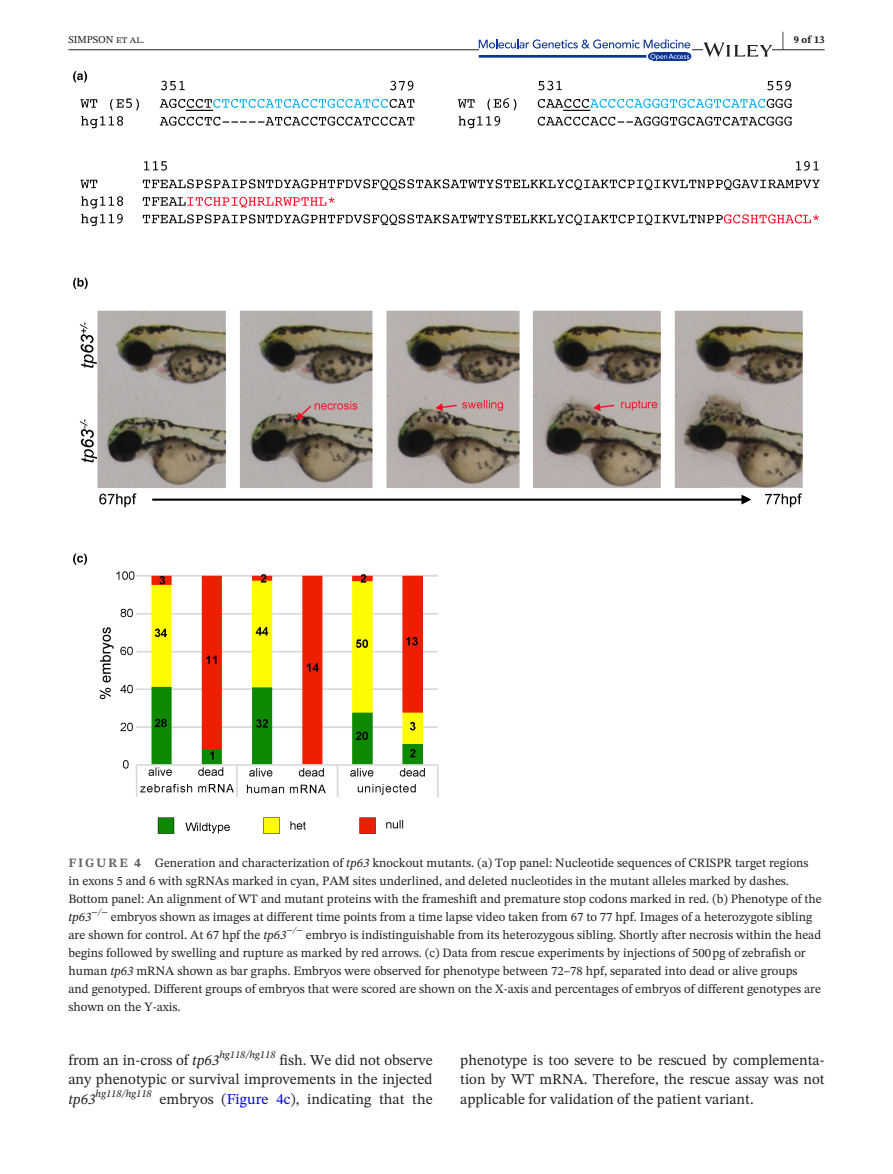
<style>
.page{position:relative;width:893px;height:1174px;background:#fff}
.page>*{position:absolute;margin:0;border:0;box-sizing:border-box;transform-origin:0 0}
.t1{font:700 21px "STIX Two Text";color:#231f20;scale:.42 1}
.t2{font:15px/19.5px "STIX Two Text";color:#231f20;text-align:right}
.t3{font:italic 15px "STIX Two Text";color:#231f20}
.t4{font:12.75px/18px "STIX Two Text";color:#231f20}
.t5{font:italic 10.5px "STIX Two Text";color:#231f20}
.t6{font:10.5px "STIX Two Text";color:#231f20}
.t7{font:700 10.5px "STIX Two Text";color:#231f20}
.s1{font-weight:700;color:#636366}
.s2{font-style:italic}
.s3{color:#00f}
</style>
<div class="page">
<hr style="left:68px;top:49px;width:756px;height:1px;background:#231f20">
<svg style="left:479px;top:39px;width:211px;height:21px"></svg>
<svg style="left:703px;top:43px;width:69px;height:14px"></svg>
<img style="left:73px;top:71px;width:747px;height:763px">
<h1 class="t1" style="left:782px;top:24px;width:8px">|</h1>
<p class="t6" style="left:68px;top:32px;width:77px">SIMPSON et al.</p>
<p class="t7" style="left:794px;top:32px;width:32px">9 of 13</p>
<p class="t4" style="left:68px;top:853px;width:755px"><span class="s1">FIGURE 4</span> Generation and characterization of <span class="s2">tp63</span> knockout mutants. (a) Top panel: Nucleotide sequences of CRISPR target regions in exons 5 and 6 with sgRNAs marked in cyan, PAM sites underlined, and deleted nucleotides in the mutant alleles marked by dashes.<br>Bottom panel: An alignment of WT and mutant proteins with the frameshift and premature stop codons marked in red. (b) Phenotype of the <span class="s2">tp63</span><sup>−/−</sup> embryos shown as images at different time points from a time lapse video taken from 67 to 77 hpf. Images of a heterozygote sibling are shown for control. At 67 hpf the <span class="s2">tp63</span><sup>−/−</sup> embryo is indistinguishable from its heterozygous sibling. Shortly after necrosis within the head begins followed by swelling and rupture as marked by red arrows. (c) Data from rescue experiments by injections of 500pg of zebrafish or human <span class="s2">tp63</span> mRNA shown as bar graphs. Embryos were observed for phenotype between 72–78 hpf, separated into dead or alive groups<br>and genotyped. Different groups of embryos that were scored are shown on the X-axis and percentages of embryos of different genotypes are shown on the Y-axis.</p>
<p class="t2" style="left:68px;top:1050px;width:152px">from an in-cross of <span class="s2">tp63</span></p>
<p class="t5" style="left:219px;top:1047px;width:58px">hg118/hg118</p>
<p class="t2" style="left:68px;top:1050px;width:366px">fish. We did not observe<br>any phenotypic or survival improvements in the injected</p>
<p class="t3" style="left:68px;top:1088px;width:29px">tp63</p>
<p class="t5" style="left:96px;top:1086px;width:58px">hg118/hg118</p>
<p class="t2" style="left:160px;top:1089px;width:274px">embryos (<span class="s3">Figure 4c</span>), indicating that the</p>
<p class="t2" style="left:460px;top:1050px;width:366px;text-align:justify">phenotype is too severe to be rescued by complementa&shy;tion by WT mRNA. Therefore, the rescue assay was not applicable for validation of the patient variant.</p>
</div>
